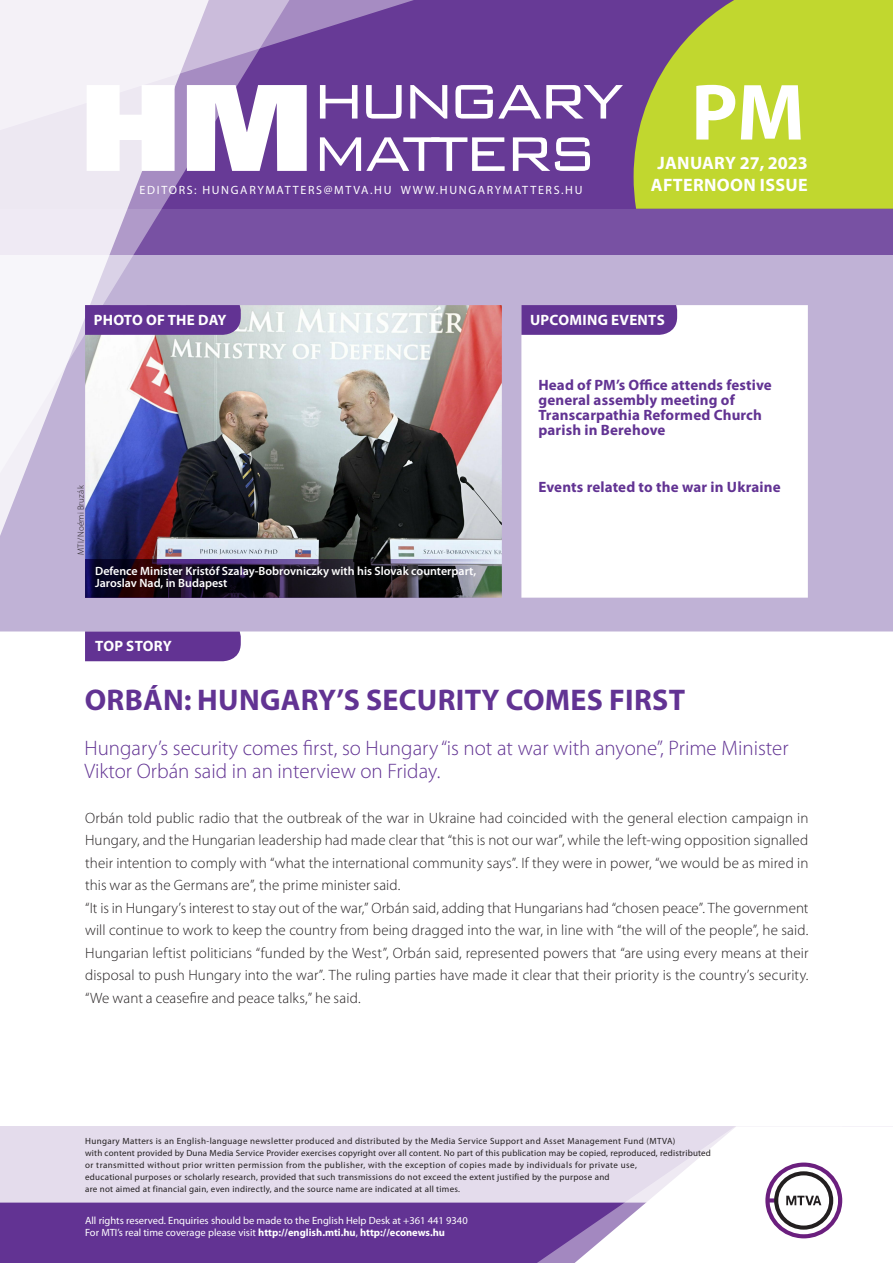
<style>
.page{position:relative;width:893px;height:1263px;background:#fff}
.page>*{position:absolute;margin:0;border:0;box-sizing:border-box;transform-origin:0 0}
.t1{font:700 80.55px "Myriad Pro";color:#fff}
._00_borito_cimsor{font:700 30px "Myriad Pro";letter-spacing:.01em;color:#623393}
._00_borito_alcimsor{font:300 21px/22.5px "Myriad Pro";color:#623393}
.t2{font:700 18px/22.5px "Myriad Pro";letter-spacing:.02em;color:#fff;text-align:center}
._03_kenyer_szöveg-1{font:300 15px/22.5px "Myriad Pro";letter-spacing:.005em;color:#231f20;text-align:justify}
._00_borito_cimsorkic{font:700 15px/15px "Myriad Pro";letter-spacing:.01em;color:#623393}
.t3{font:700 15px "Myriad Pro";letter-spacing:.02em;color:#fff}
._04_kepalairas{font:600 12px/12px "Myriad Pro";color:#fff}
.t4{font:12px "Myriad Pro";letter-spacing:.14em;color:#fff}
.t5{font:10.5px/12px "Myriad Pro";color:#fff}
.t6{font:9px/12px "Myriad Pro";letter-spacing:.03em;color:#231f20}
._03_kenyer_szöveg-1-2{font:300 9px "Myriad Pro";letter-spacing:.03em;color:#231f20}
.s1{font-weight:700}
</style>
<div class="page">
<div style="left:0;top:1126px;width:893px;height:137px;background:#e4dcec"></div>
<div style="left:0;top:1202px;width:506px;height:61px;background:#623393"></div>
<div style="left:506px;top:1202px;width:43px;height:61px;background:#623393"></div>
<svg style="left:549px;top:1126px;width:344px;height:137px;fill:#fff"></svg>
<svg style="left:765px;top:1162px;width:77px;height:76px;background:#c5b8c8"></svg>
<svg style="left:0;top:255px;width:893px;height:376px"></svg>
<div style="left:0;top:0;width:893px;height:255px;background:linear-gradient(to bottom,#633493,#72489e)"></div>
<svg style="left:634px;top:0;width:259px;height:209px;background:#b8c738"></svg>
<svg style="left:225px;top:221px;width:83px;height:287px;background:#a09ba9"></svg>
<svg style="left:225px;top:0;width:257px;height:221px;background:#744c9f"></svg>
<svg style="left:0;top:0;width:225px;height:610px"></svg>
<svg style="left:87px;top:85px;width:88px;height:86px"></svg>
<svg style="left:187px;top:85px;width:120px;height:86px"></svg>
<svg style="left:320px;top:85px;width:37px;height:34px"></svg>
<svg style="left:366px;top:85px;width:36px;height:34px"></svg>
<svg style="left:410px;top:85px;width:37px;height:34px"></svg>
<svg style="left:455px;top:85px;width:168px;height:34px"></svg>
<svg style="left:320px;top:137px;width:185px;height:34px"></svg>
<svg style="left:513px;top:137px;width:77px;height:34px"></svg>
<div style="left:85px;top:631px;width:156px;height:30px;background:#623393"></div>
<svg style="left:521px;top:305px;width:156px;height:30px;background:#653795"></svg>
<svg style="left:85px;top:305px;width:156px;height:30px;background:#643694"></svg>
<svg style="left:85px;top:559px;width:417px;height:39px;background:#292332"></svg>
<p class="t4" style="left:140px;top:182px;width:444px">EDITORS: HUNGARYMATTERS@MTVA.HU WWW.HUNGARYMATTERS.HU</p>
<h1 class="t1" style="left:691px;top:60px;width:115px">PM</h1>
<p class="t2" style="left:651px;top:151px;width:159px">January 27, 2023<br>AFTERNOON ISSUE</p>
<p class="t3" style="left:94px;top:310px;width:134px">PHOTO OF THE DAY</p>
<p class="t3" style="left:530px;top:310px;width:136px">UPCOMING EVENTS</p>
<p class="_03_kenyer_szöveg-1-2" style="left:76px;top:555px;width:71px;rotate:-90deg">MTI/Noémi Bruzák</p>
<p class="_04_kepalairas" style="left:95px;top:564px;width:383px">Defence Minister Kristóf Szalay-Bobrovniczky with his Slovak counterpart,<br>Jaroslav Nad, in Budapest</p>
<p class="t3" style="left:95px;top:636px;width:78px">TOP STORY</p>
<p class="_00_borito_cimsorkic" style="left:538px;top:377px;width:235px">Head of PM’s Office attends festive general assembly meeting of<br>Transcarpathia Reformed Church parish in Berehove</p>
<p class="_00_borito_cimsorkic" style="left:538px;top:479px;width:244px">Events related to the war in Ukraine</p>
<p class="_00_borito_cimsor" style="left:85px;top:680px;width:602px">ORBÁN: HUNGARY’S SECURITY COMES FIRST</p>
<p class="_00_borito_alcimsor" style="left:85px;top:737px;width:706px">Hungary’s security comes first, so Hungary “is not at war with anyone”, Prime Minister<br>Viktor Orbán said in an interview on Friday.</p>
<p class="_03_kenyer_szöveg-1" style="left:85px;top:806px;width:725px">Orbán told public radio that the outbreak of the war in Ukraine had coincided with the general election campaign in Hungary, and the Hungarian leadership had made clear that “this is not our war”, while the left-wing opposition signalled their intention to comply with “what the international community says”. If they were in power, “we would be as mired in this war as the Germans are”, the prime minister said.</p>
<p class="_03_kenyer_szöveg-1" style="left:85px;top:896px;width:725px">“It is in Hungary’s interest to stay out of the war,” Orbán said, adding that Hungarians had “chosen peace”. The government will continue to work to keep the country from being dragged into the war, in line with “the will of the people”, he said.<br>Hungarian leftist politicians “funded by the West”, Orbán said, represented powers that “are using every means at their disposal to push Hungary into the war”. The ruling parties have made it clear that their priority is the country’s security. “We want a ceasefire and peace talks,” he said.</p>
<p class="t6" style="left:85px;top:1134px;width:627px">Hungary Matters is an English-language newsletter produced and distributed by the Media Service Support and Asset Management Fund (MTVA)<br>with content provided by Duna Media Service Provider exercises copyright over all content. No part of this publication may be copied, reproduced, redistributed or transmitted without prior written permission from the publisher, with the exception of copies made by individuals for private use,<br>educational purposes or scholarly research, provided that such transmissions do not exceed the extent justified by the purpose and<br>are not aimed at financial gain, even indirectly, and the source name are indicated at all times.</p>
<p class="t5" style="left:85px;top:1214px;width:384px">All rights reserved. Enquiries should be made to the English Help Desk at +361 441 9340<br>For MTI’s real time coverage please visit <span class="s1">http://english.mti.hu</span>, <span class="s1">http://econews.hu</span></p>
</div>
